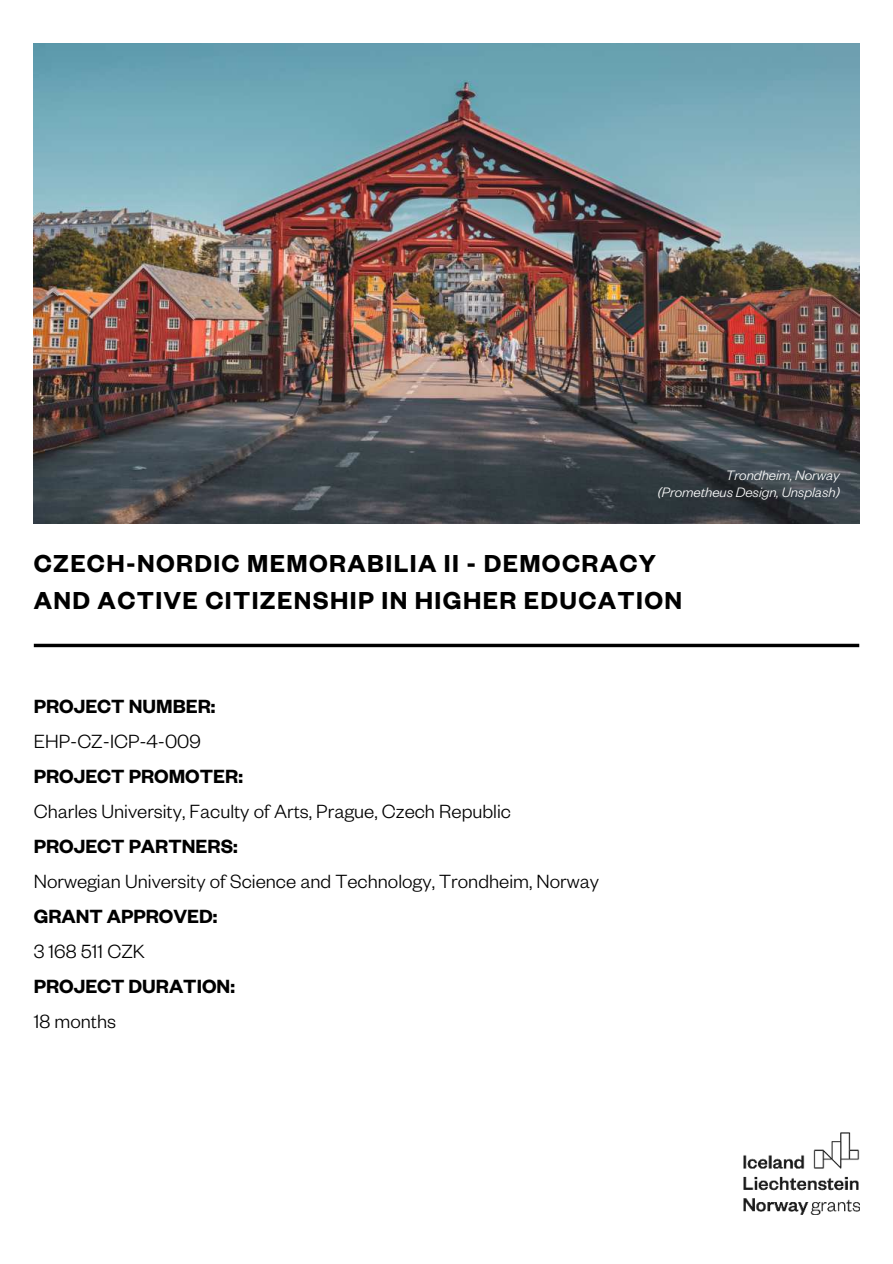
<style>
.page{position:relative;width:893px;height:1264px;background:#fff}
.page>*{position:absolute;margin:0;border:0;box-sizing:border-box;transform-origin:0 0}
.t1{font:600 27px/36.9px "Founders Grotesk";letter-spacing:.05em;color:#000}
.t2{font:300 21px "Founders Grotesk";color:#000}
.t3{font:600 21px "Founders Grotesk";color:#000}
.t4{font:italic 300 15px/18px "Founders Grotesk";color:#fff;text-align:right}
</style>
<div class="page">
<img style="left:34px;top:44px;width:825px;height:479px">
<img style="left:743px;top:1132px;width:116px;height:82px">
<svg style="left:34px;top:643px;width:825px;height:4px;background:#303030"></svg>
<p class="t4" style="left:657px;top:465px;width:183px">Trondheim, Norway (Prometheus Design, Unsplash)</p>
<p class="t1" style="left:34px;top:543px;width:649px">CZECH-NORDIC MEMORABILIA II - DEMOCRACY<br>AND ACTIVE CITIZENSHIP IN HIGHER EDUCATION</p>
<p class="t3" style="left:34px;top:693px;width:183px">PROJECT NUMBER:</p>
<p class="t2" style="left:34px;top:728px;width:168px">EHP-CZ-ICP-4-009</p>
<p class="t3" style="left:34px;top:763px;width:211px">PROJECT PROMOTER:</p>
<p class="t2" style="left:34px;top:798px;width:478px">Charles University, Faculty of Arts, Prague, Czech Republic</p>
<p class="t3" style="left:34px;top:833px;width:206px">PROJECT PARTNERS:</p>
<p class="t2" style="left:34px;top:868px;width:567px">Norwegian University of Science and Technology, Trondheim, Norway</p>
<p class="t3" style="left:34px;top:903px;width:185px">GRANT APPROVED:</p>
<p class="t2" style="left:34px;top:938px;width:113px">3 168 511 CZK</p>
<p class="t3" style="left:34px;top:973px;width:203px">PROJECT DURATION:</p>
<p class="t2" style="left:34px;top:1008px;width:84px">18 months</p>
</div>
